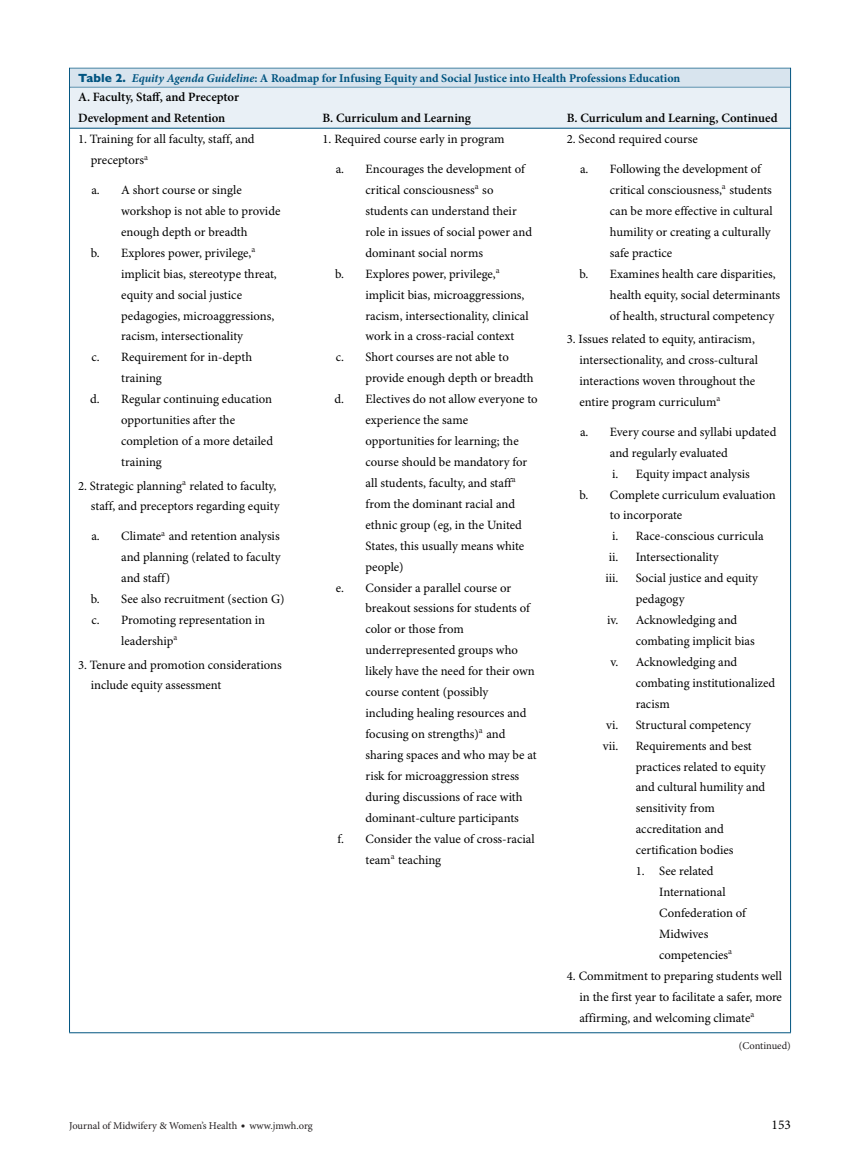
<style>
.page{position:relative;width:864px;height:1161px;background:#fff}
.page>*{position:absolute;margin:0;border:0;box-sizing:border-box;transform-origin:0 0}
.t1{font:13.5px "Minion Pro";color:#000}
.t2{font:12.75px/20.9px "Minion Pro";color:#000}
.t3{font:600 12.75px/20.9px "Minion Pro";color:#000}
.t4{font:700 12px "Minion Pro";letter-spacing:-.005em;color:#005480}
.t5{font:10.5px "Minion Pro";color:#231f20}
.s1{font-family:"Gill Sans";font-weight:800}
.s2{font-style:italic}
</style>
<div class="page">
<hr style="left:69px;top:68px;width:722px;height:1px;background:#005480">
<hr style="left:69px;top:68px;width:1px;height:964px;background:#005480">
<div style="left:70px;top:69px;width:720px;height:19px;background:#d8e4ee"></div>
<hr style="left:70px;top:87px;width:720px;height:1px;background:#005480">
<div style="left:70px;top:88px;width:720px;height:40px;background:#e9f0f6"></div>
<hr style="left:69px;top:128px;width:722px;height:1px;background:#005480">
<hr style="left:790px;top:68px;width:1px;height:964px;background:#005480">
<hr style="left:69px;top:1032px;width:722px;height:1px;background:#005480">
<p class="t4" style="left:78px;top:73px;width:604px"><span class="s1">Table 2.</span> <span class="s2">Equity Agenda Guideline</span>: A Roadmap for Infusing Equity and Social Justice into Health Professions Education</p>
<p class="t3" style="left:78px;top:88px;width:162px">A. Faculty, Staff, and Preceptor<br>Development and Retention</p>
<p class="t3" style="left:323px;top:109px;width:150px">B. Curriculum and Learning</p>
<p class="t3" style="left:567px;top:109px;width:212px">B. Curriculum and Learning, Continued</p>
<p class="t2" style="left:91px;top:130px;width:165px;text-indent:-13px">1. Training for all faculty, staff, and preceptors<sup>a</sup></p>
<p class="t2" style="left:91px;top:181px;width:152px">a. A short course or single</p>
<p class="t2" style="left:121px;top:202px;width:161px">workshop is not able to provide</p>
<p class="t2" style="left:121px;top:223px;width:128px">enough depth or breadth</p>
<p class="t2" style="left:91px;top:243px;width:166px">b. Explores power, privilege,<sup>a</sup></p>
<p class="t2" style="left:121px;top:264px;width:157px">implicit bias, stereotype threat,</p>
<p class="t2" style="left:121px;top:285px;width:122px">equity and social justice</p>
<p class="t2" style="left:121px;top:306px;width:155px">pedagogies, microaggressions,</p>
<p class="t2" style="left:121px;top:327px;width:123px">racism, intersectionality</p>
<p class="t2" style="left:92px;top:348px;width:162px">c. Requirement for in-depth</p>
<p class="t2" style="left:121px;top:369px;width:42px">training</p>
<p class="t2" style="left:90px;top:390px;width:183px">d. Regular continuing education</p>
<p class="t2" style="left:121px;top:411px;width:115px">opportunities after the</p>
<p class="t2" style="left:121px;top:432px;width:153px">completion of a more detailed</p>
<p class="t2" style="left:121px;top:453px;width:42px">training</p>
<p class="t2" style="left:78px;top:476px;width:203px;text-align:right">2. Strategic planning<sup>a</sup> related to faculty, staff, and preceptors regarding equity</p>
<p class="t2" style="left:91px;top:527px;width:190px">a. Climate<sup>a</sup> and retention analysis</p>
<p class="t2" style="left:121px;top:548px;width:161px">and planning (related to faculty</p>
<p class="t2" style="left:121px;top:569px;width:50px">and staff)</p>
<p class="t2" style="left:91px;top:590px;width:195px">b. See also recruitment (section G)</p>
<p class="t2" style="left:92px;top:611px;width:175px">c. Promoting representation in</p>
<p class="t2" style="left:121px;top:632px;width:58px">leadership<sup>a</sup></p>
<p class="t2" style="left:91px;top:655px;width:192px;text-indent:-13px">3. Tenure and promotion considerations include equity assessment</p>
<p class="t2" style="left:322px;top:130px;width:184px">1. Required course early in program</p>
<p class="t2" style="left:336px;top:160px;width:191px">a. Encourages the development of</p>
<p class="t2" style="left:366px;top:181px;width:129px">critical consciousness<sup>a</sup> so</p>
<p class="t2" style="left:366px;top:202px;width:153px">students can understand their</p>
<p class="t2" style="left:366px;top:223px;width:168px">role in issues of social power and</p>
<p class="t2" style="left:366px;top:243px;width:119px">dominant social norms</p>
<p class="t2" style="left:335px;top:264px;width:166px">b. Explores power, privilege,<sup>a</sup></p>
<p class="t2" style="left:366px;top:285px;width:160px">implicit bias, microaggressions,</p>
<p class="t2" style="left:366px;top:306px;width:165px">racism, intersectionality, clinical</p>
<p class="t2" style="left:366px;top:327px;width:150px">work in a cross-racial context</p>
<p class="t2" style="left:336px;top:348px;width:174px">c. Short courses are not able to</p>
<p class="t2" style="left:366px;top:369px;width:170px">provide enough depth or breadth</p>
<p class="t2" style="left:335px;top:390px;width:205px">d. Electives do not allow everyone to</p>
<p class="t2" style="left:366px;top:411px;width:104px">experience the same</p>
<p class="t2" style="left:366px;top:432px;width:155px">opportunities for learning; the</p>
<p class="t2" style="left:366px;top:453px;width:163px">course should be mandatory for</p>
<p class="t2" style="left:366px;top:474px;width:152px">all students, faculty, and staff<sup>a</sup></p>
<p class="t2" style="left:366px;top:494px;width:151px">from the dominant racial and</p>
<p class="t2" style="left:366px;top:515px;width:158px">ethnic group (eg, in the United</p>
<p class="t2" style="left:366px;top:536px;width:160px">States, this usually means white</p>
<p class="t2" style="left:366px;top:557px;width:40px">people)</p>
<p class="t2" style="left:336px;top:578px;width:177px">e. Consider a parallel course or</p>
<p class="t2" style="left:366px;top:599px;width:166px">breakout sessions for students of</p>
<p class="t2" style="left:366px;top:620px;width:100px">color or those from</p>
<p class="t2" style="left:366px;top:641px;width:154px">underrepresented groups who</p>
<p class="t2" style="left:366px;top:662px;width:171px">likely have the need for their own</p>
<p class="t2" style="left:366px;top:683px;width:124px">course content (possibly</p>
<p class="t2" style="left:366px;top:704px;width:163px">including healing resources and</p>
<p class="t2" style="left:366px;top:725px;width:141px">focusing on strengths)<sup>a</sup> and</p>
<p class="t2" style="left:366px;top:746px;width:173px">sharing spaces and who may be at</p>
<p class="t2" style="left:366px;top:766px;width:155px">risk for microaggression stress</p>
<p class="t2" style="left:366px;top:787px;width:159px">during discussions of race with</p>
<p class="t2" style="left:366px;top:808px;width:155px">dominant-culture participants</p>
<p class="t2" style="left:338px;top:829px;width:199px">f. Consider the value of cross-racial</p>
<p class="t2" style="left:366px;top:850px;width:77px">team<sup>a</sup> teaching</p>
<p class="t2" style="left:567px;top:130px;width:133px">2. Second required course</p>
<p class="t2" style="left:580px;top:160px;width:182px">a. Following the development of</p>
<p class="t2" style="left:610px;top:181px;width:164px">critical consciousness,<sup>a</sup> students</p>
<p class="t2" style="left:610px;top:202px;width:164px">can be more effective in cultural</p>
<p class="t2" style="left:610px;top:223px;width:162px">humility or creating a culturally</p>
<p class="t2" style="left:610px;top:243px;width:64px">safe practice</p>
<p class="t2" style="left:580px;top:264px;width:198px">b. Examines health care disparities,</p>
<p class="t2" style="left:610px;top:285px;width:172px">health equity, social determinants</p>
<p class="t2" style="left:610px;top:306px;width:166px">of health, structural competency</p>
<p class="t2" style="left:579px;top:330px;width:180px;text-indent:-13px">3. Issues related to equity, antiracism, intersectionality, and cross-cultural interactions woven throughout the entire program curriculum<sup>a</sup></p>
<p class="t2" style="left:580px;top:422px;width:198px">a. Every course and syllabi updated</p>
<p class="t2" style="left:610px;top:443px;width:120px">and regularly evaluated</p>
<p class="t2" style="left:612px;top:464px;width:139px">i. Equity impact analysis</p>
<p class="t2" style="left:580px;top:485px;width:198px">b. Complete curriculum evaluation</p>
<p class="t2" style="left:610px;top:506px;width:74px">to incorporate</p>
<p class="t2" style="left:612px;top:527px;width:153px">i. Race-conscious curricula</p>
<p class="t2" style="left:609px;top:548px;width:111px">ii. Intersectionality</p>
<p class="t2" style="left:605px;top:569px;width:15px">iii.</p>
<p class="t2" style="left:636px;top:569px;width:124px">Social justice and equity</p>
<p class="t2" style="left:636px;top:590px;width:50px">pedagogy</p>
<p class="t2" style="left:607px;top:611px;width:132px">iv. Acknowledging and</p>
<p class="t2" style="left:636px;top:632px;width:120px">combating implicit bias</p>
<p class="t2" style="left:611px;top:653px;width:128px">v. Acknowledging and</p>
<p class="t2" style="left:636px;top:673px;width:141px">combating institutionalized</p>
<p class="t2" style="left:636px;top:694px;width:36px">racism</p>
<p class="t2" style="left:606px;top:715px;width:146px">vi. Structural competency</p>
<p class="t2" style="left:603px;top:736px;width:17px">vii.</p>
<p class="t2" style="left:636px;top:736px;width:131px">Requirements and best practices related to equity and cultural humility and sensitivity from accreditation and certification bodies</p>
<p class="t2" style="left:659px;top:862px;width:88px;text-indent:-23px">1. See related<br>International<br>Confederation of<br>Midwives competencies<sup>a</sup></p>
<p class="t2" style="left:579px;top:966px;width:204px;text-align:justify;text-indent:-13px">4. Commitment to preparing students well in the first year to facilitate a safer, more affirming, and welcoming climate<sup>a</sup></p>
<p class="t5" style="left:739px;top:1041px;width:54px">(Continued)</p>
<p class="t5" style="left:69px;top:1121px;width:245px">Journal of Midwifery &amp; Women’s Health <sup>-</sup> www.jmwh.org</p>
<p class="t1" style="left:772px;top:1119px;width:21px">153</p>
</div>
